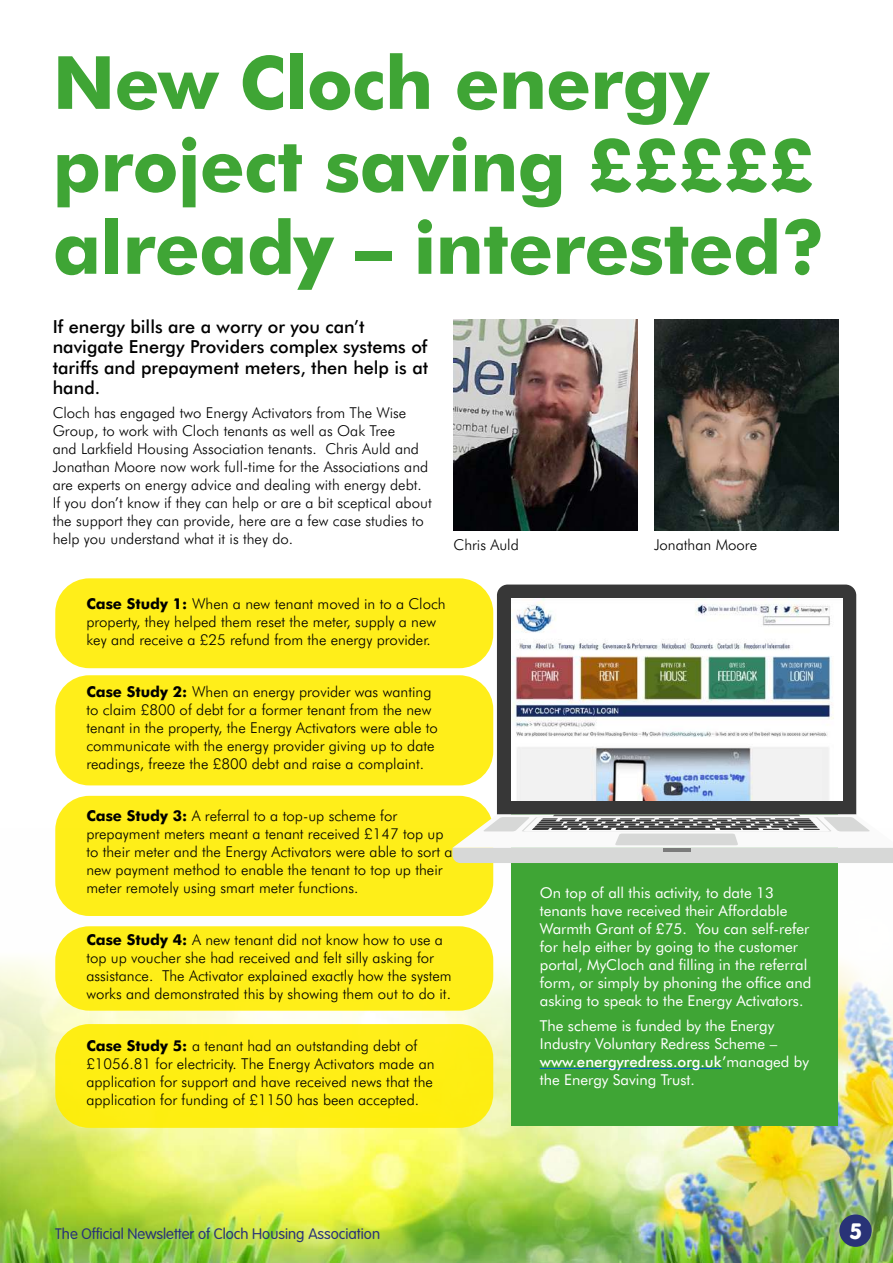
<style>
.page{position:relative;width:893px;height:1263px;background:#fff}
.page>*{position:absolute;margin:0;border:0;box-sizing:border-box;transform-origin:0 0}
.t1{font:700 73.5px/82.5px "Futura BT";letter-spacing:-.01em;color:#3fa535}
.t2{font:900 21.9px "VAG Rounded";color:#fff}
.t3{font:500 18px/20.2px "Futura BT";color:#000}
.t4{font:300 15px/18px "Futura BT";color:#000}
.t5{font:15px/18px "Futura BT";color:#fff}
.t6{font:300 15px "VAG Rounded";color:#293377}
.s1{font-weight:700}
.s2{font-weight:500}
</style>
<div class="page">
<img style="left:0;top:863px;width:893px;height:400px">
<div style="left:839px;top:1214px;width:33px;height:33px;background:#293377;border-radius:50%"></div>
<div style="left:55px;top:578px;width:438px;height:90px;background:#ffee1a;border-radius:34px"></div>
<div style="left:55px;top:675px;width:438px;height:110px;background:#ffee1a;border-radius:34px"></div>
<div style="left:55px;top:796px;width:438px;height:120px;background:#feee19;border-radius:34px"></div>
<div style="left:55px;top:926px;width:438px;height:85px;background:#feee19;border-radius:34px"></div>
<div style="left:55px;top:1024px;width:438px;height:104px;background:#feee13;border-radius:34px"></div>
<img style="left:654px;top:319px;width:184px;height:212px">
<img style="left:454px;top:319px;width:184px;height:212px">
<div style="left:512px;top:724px;width:326px;height:401px;background:#3fa535"></div>
<hr style="left:540px;top:1068px;width:182px;height:1px;background:#0563c1">
<div style="left:497px;top:584px;width:359px;height:230px;background:#373737"></div>
<svg style="left:452px;top:814px;width:441px;height:49px"></svg>
<hr style="left:663px;top:848px;width:27px;height:3px;background:#7b7b7b">
<img style="left:511px;top:599px;width:331px;height:201px">
<h1 class="t1" style="left:53px;top:41px;width:774px">New Cloch energy project saving £££££ already – interested?</h1>
<p class="t3" style="left:53px;top:316px;width:377px">If energy bills are a worry or you can’t navigate Energy Providers complex systems of tariffs and prepayment meters, then help is at hand.</p>
<p class="t4" style="left:53px;top:404px;width:380px">Cloch has engaged two Energy Activators from The Wise Group, to work with Cloch tenants as well as Oak Tree<br>and Larkfield Housing Association tenants. Chris Auld and Jonathan Moore now work full-time for the Associations and are experts on energy advice and dealing with energy debt.<br>If you don’t know if they can help or are a bit sceptical about the support they can provide, here are a few case studies to help you understand what it is they do.</p>
<p class="t4" style="left:454px;top:535px;width:67px">Chris Auld</p>
<p class="t4" style="left:654px;top:536px;width:105px">Jonathan Moore</p>
<p class="t4" style="left:86px;top:595px;width:361px"><span class="s1">Case Study 1:</span> When a new tenant moved in to a Cloch property, they helped them reset the meter, supply a new key and receive a £25 refund from the energy provider.</p>
<p class="t4" style="left:86px;top:683px;width:353px"><span class="s1">Case Study 2:</span> When an energy provider was wanting to claim £800 of debt for a former tenant from the new tenant in the property, the Energy Activators were able to communicate with the energy provider giving up to date readings, freeze the £800 debt and raise a complaint.</p>
<p class="t4" style="left:86px;top:807px;width:368px"><span class="s1">Case Study 3:</span> A referral to a top-up scheme for prepayment meters meant a tenant received £147 top up to their meter and the Energy Activators were able to sort a new payment method to enable the tenant to top up their meter remotely using smart meter functions.</p>
<p class="t4" style="left:86px;top:931px;width:367px"><span class="s1">Case Study 4:</span> A new tenant did not know how to use a top up voucher she had received and felt silly asking for assistance. The Activator explained exactly how the system works and demonstrated this by showing them out to do it.</p>
<p class="t4" style="left:86px;top:1037px;width:350px"><span class="s1">Case Study 5:</span> a tenant had an outstanding debt of £1056.81 for electricity. The Energy Activators made an application for support and have received news that the application for funding of £1150 has been accepted.</p>
<p class="t5" style="left:540px;top:884px;width:273px">On top of all this activity, to date 13 tenants have received their Affordable Warmth Grant of £75. You can self-refer for help either by going to the customer portal, MyCloch and filling in the referral form, or simply by phoning the office and asking to speak to the Energy Activators.</p>
<p class="t5" style="left:540px;top:1016px;width:271px">The scheme is funded by the Energy Industry Voluntary Redress Scheme – <span class="s2">www.energyredress.org.uk’</span>managed by the Energy Saving Trust.</p>
<p class="t6" style="left:55px;top:1225px;width:326px">The Official Newsletter of Cloch Housing Association</p>
<h2 class="t2" style="left:850px;top:1218px;width:12px">5</h2>
</div>
